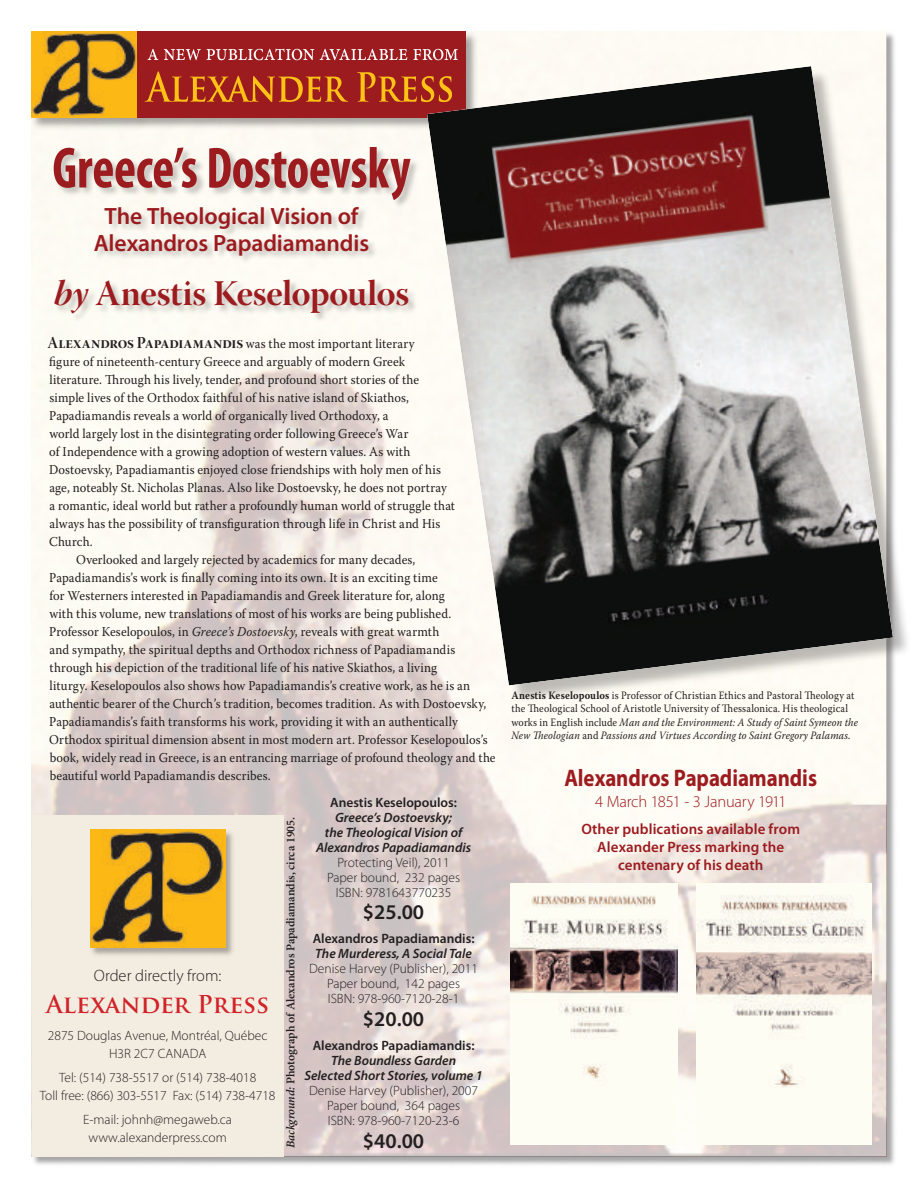
<style>
.page{position:relative;width:918px;height:1188px;background:#fff}
.page>*{position:absolute;margin:0;border:0;box-sizing:border-box;transform-origin:0 0}
.t1{font:700 condensed 58.5px "Myriad Pro";letter-spacing:-.005em;color:#9c1b1f;scale:.9 1}
.t2{font:36px "Warnock Pro Bold Disp";letter-spacing:.01em;color:#9c1b1f}
.t3{font:700 24px "Myriad Pro";letter-spacing:-.005em;color:#9c1b1f;scale:.87 1}
.Text{font:700 24px "Trajan Pro";color:#d1232a}
.t4{font:600 23.55px/27px "Myriad Pro";letter-spacing:-.005em;color:#9c1b1f;text-align:center}
.Bod{font:600 21px "Myriad Pro";color:#231f20}
.t5{font:300 16.5px "Myriad Pro";letter-spacing:-.01em;color:#9c1b1f}
.Text-2{font:300 16.5px "Myriad Pro";color:#231f20}
.t6{font:600 15px/18px "Myriad Pro";letter-spacing:.005em;color:#9c1b1f;text-align:center}
.Bod-2{font:13.5px/18px "Warnock Pro";letter-spacing:.01em;color:#231f20;scale:.93 1}
.Bod-3{font:italic 600 13.5px/15px "Myriad Pro";color:#231f20;text-align:center}
.Bod-4{font:300 13.5px/15px "Myriad Pro";color:#231f20;text-align:center}
.Text-3{font:300 13.5px "Myriad Pro";color:#231f20}
.TitPgImpr{font:600 12px "Minion Pro";color:#231f20}
.Bod-5{font:11.25px/13.5px "Warnock Pro";letter-spacing:.02em;color:#231f20;scale:.9 1}
.s1{font-family:"Warnock Pro Bold It Disp"}
.s2{font-family:"Warnock Pro Bold Disp";font-size:16.5px}
.s3{font-style:italic}
.s4{font-style:normal}
.s5{font-weight:300;font-style:normal}
.s6{font-weight:600}
.s7{font-weight:600;font-style:italic}
.s8{font-weight:700}
</style>
<div class="page">
<img style="left:32px;top:32px;width:854px;height:1124px">
<div style="left:30px;top:30px;width:121px;height:101px;background:#231f20;opacity:.4"></div>
<img style="left:32px;top:32px;width:104px;height:86px">
<div style="left:136px;top:30px;width:343px;height:102px;background:#231f20;opacity:.4"></div>
<div style="left:137px;top:32px;width:328px;height:86px;background:#9c1b1f"></div>
<svg style="left:148px;top:49px;width:310px;height:11px"></svg>
<svg style="left:145px;top:71px;width:282px;height:31px"></svg>
<div style="left:32px;top:815px;width:252px;height:341px;background:#f3ede1"></div>
<div style="left:89px;top:828px;width:147px;height:131px;background:#231f20;opacity:.35"></div>
<img style="left:90px;top:830px;width:135px;height:118px">
<div style="left:428px;top:67px;width:484px;height:638px;background:#231f20;opacity:.3"></div>
<img style="left:427px;top:66px;width:466px;height:619px">
<div style="left:52px;top:146px;width:368px;height:177px;background:#231f20;opacity:.25"></div>
<img style="left:697px;top:884px;width:175px;height:261px">
<img style="left:510px;top:884px;width:168px;height:261px">
<p class="t1" style="left:52px;top:131px;width:400px">Greece’s Dostoevsky</p>
<p class="t4" style="left:94px;top:202px;width:277px">The Theological Vision of<br>Alexandros Papadiamandis</p>
<p class="t2" style="left:54px;top:271px;width:357px"><span class="s1">by</span> Anestis Keselopoulos</p>
<p class="Bod-2" style="left:48px;top:334px;width:440px"><span class="s2">Alexandros Papadiamandis</span> was the most important literary<br>figure of nineteenth-century Greece and arguably of modern Greek literature. Through his lively, tender, and profound short stories of the simple lives of the Orthodox faithful of his native island of Skiathos, Papadiamandis reveals a world of organically lived Orthodoxy, a<br>world largely lost in the disintegrating order following Greece’s War<br>of Independence with a growing adoption of western values. As with Dostoevsky, Papadiamantis enjoyed close friendships with holy men of his age, noteably St. Nicholas Planas. Also like Dostoevsky, he does not portray<br>a romantic, ideal world but rather a profoundly human world of struggle that always has the possibility of transfiguration through life in Christ and His Church.</p>
<p class="Bod-2" style="left:49px;top:550px;width:482px;text-indent:27px">Overlooked and largely rejected by academics for many decades, Papadiamandis’s work is finally coming into its own. It is an exciting time<br>for Westerners interested in Papadiamandis and Greek literature for, along<br>with this volume, new translations of most of his works are being published.<br>Professor Keselopoulos, in <span class="s3">Greece’s Dostoevsky</span>, reveals with great warmth<br>and sympathy, the spiritual depths and Orthodox richness of Papadiamandis through his depiction of the traditional life of his native Skiathos, a living<br>liturgy. Keselopoulos also shows how Papadiamandis’s creative work, as he is an authentic bearer of the Church’s tradition, becomes tradition. As with Dostoevsky, Papadiamandis’s faith transforms his work, providing it with an authentically Orthodox spiritual dimension absent in most modern art. Professor Keselopoulos’s book, widely read in Greece, is an entrancing marriage of profound theology and the beautiful world Papadiamandis describes.</p>
<p class="Text-2" style="left:94px;top:966px;width:129px">Order directly from:</p>
<p class="Text" style="left:46px;top:989px;width:224px">Alexander Press</p>
<p class="Text-3" style="left:48px;top:1027px;width:221px">2875 Douglas Avenue, Montréal, Québec</p>
<p class="Text-3" style="left:109px;top:1045px;width:99px">H3R 2C7 CANADA</p>
<p class="Text-3" style="left:59px;top:1069px;width:199px">Tel: (514) 738-5517 or (514) 738-4018</p>
<p class="Text-3" style="left:40px;top:1087px;width:237px">Toll free: (866) 303-5517 Fax: (514) 738-4718</p>
<p class="Text-3" style="left:83px;top:1111px;width:150px">E-mail: johnh@megaweb.ca</p>
<p class="Text-3" style="left:89px;top:1129px;width:140px">www.alexanderpress.com</p>
<p class="Bod-3" style="left:316px;top:794px;width:156px"><span class="s4">Anestis Keselopoulos:<br></span>Greece’s Dostoevsky;<br>the Theological Vision of<br>Alexandros Papadiamandis<br><span class="s5">Protecting Veil), 2011</span></p>
<p class="Bod-4" style="left:327px;top:870px;width:135px">Paper bound, 232 pages</p>
<p class="Bod-4" style="left:336px;top:885px;width:117px">ISBN: 9781643770235</p>
<p class="Bod" style="left:363px;top:899px;width:63px">$25.00</p>
<p class="Bod-4" style="left:309px;top:931px;width:170px"><span class="s6">Alexandros Papadiamandis:<br></span><span class="s7">The Murderess, A Social Tale<br></span>Denise Harvey (Publisher), 2011</p>
<p class="Bod-4" style="left:327px;top:976px;width:135px">Paper bound, 142 pages</p>
<p class="Bod-4" style="left:328px;top:991px;width:133px">ISBN: 978-960-7120-28-1</p>
<p class="Bod" style="left:363px;top:1005px;width:63px">$20.00</p>
<p class="TitPgImpr" style="left:283px;top:1148px;width:333px;rotate:-90deg"><span class="s3">Background:</span> Photograph of Alexandros Papadiamandis, circa 1905.</p>
<p class="Bod-3" style="left:304px;top:1038px;width:180px"><span class="s4">Alexandros Papadiamandis:<br></span>The Boundless Garden<br>Selected Short Stories, volume 1<br><span class="s5">Denise Harvey (Publisher), 2007</span></p>
<p class="Bod-4" style="left:327px;top:1098px;width:135px">Paper bound, 364 pages</p>
<p class="Bod-4" style="left:328px;top:1113px;width:133px">ISBN: 978-960-7120-23-6</p>
<p class="Bod" style="left:363px;top:1127px;width:63px">$40.00</p>
<p class="Bod-5" style="left:512px;top:688px;width:387px"><span class="s8">Anestis Keselopoulos</span> is Professor of Christian Ethics and Pastoral Theology at the Theological School of Aristotle University of Thessalonica. His theological works in English include <span class="s3">Man and the Environment: A Study of Saint Symeon the New Theologian</span> and <span class="s3">Passions and Virtues According to Saint Gregory Palamas.</span></p>
<p class="t3" style="left:564px;top:762px;width:292px">Alexandros Papadiamandis</p>
<p class="t5" style="left:595px;top:792px;width:193px">4 March 1851 - 3 January 1911</p>
<p class="t6" style="left:581px;top:820px;width:220px">Other publications available from<br>Alexander Press marking the centenary of his death</p>
</div>
